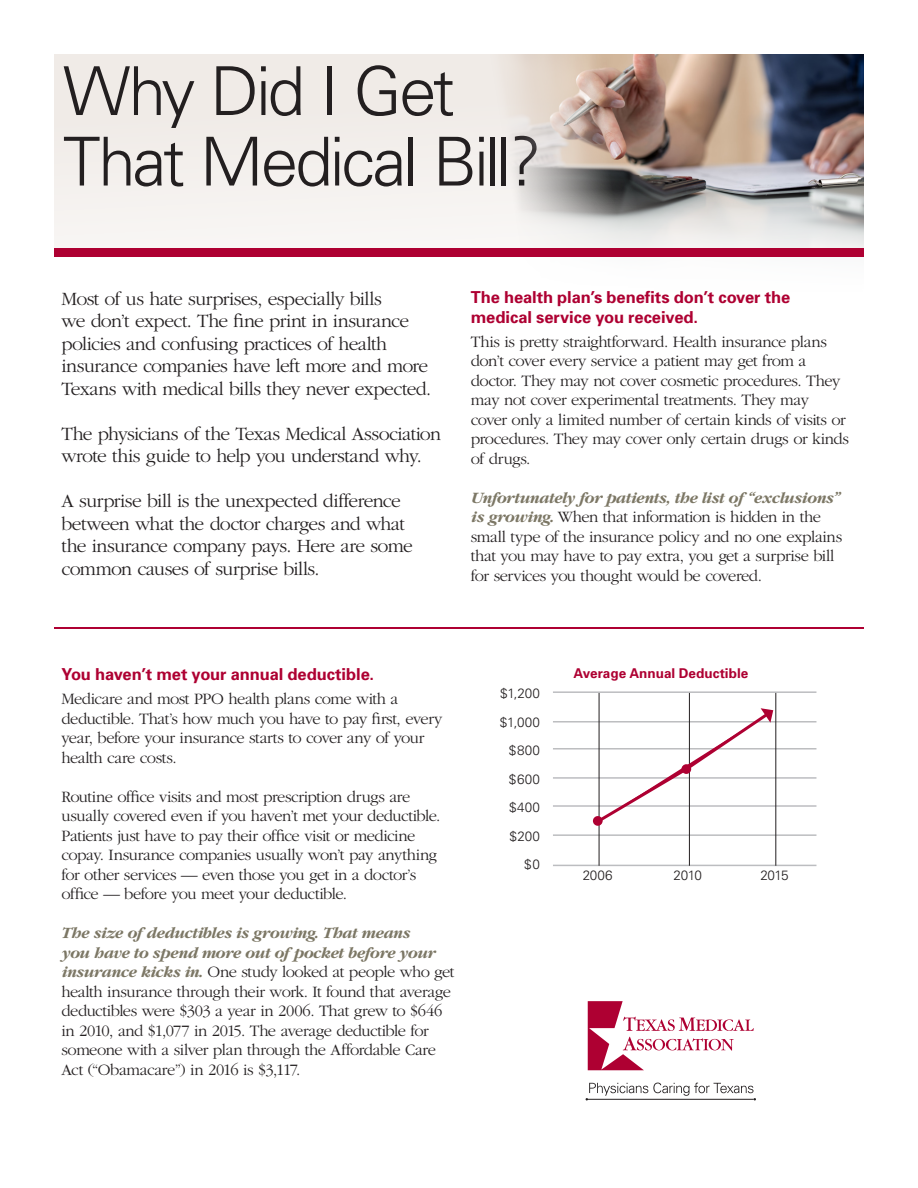
<style>
.page{position:relative;width:918px;height:1188px;background:#fff}
.page>*{position:absolute;margin:0;border:0;box-sizing:border-box;transform-origin:0 0}
.t1{font:300 67.5px/70.5px "Univers";letter-spacing:-.05em;color:#231f20}
.t2{font:300 19.5px/22.5px "Garamond";letter-spacing:-.03em;color:#231f20}
.t3{font:300 16.5px/19.5px "Garamond";letter-spacing:-.03em;color:#231f20}
.sub{font:700 16.5px/19.5px "Univers";letter-spacing:-.005em;color:#ae0032}
.sub-2{font:300 13.5px "Univers";letter-spacing:.005em;color:#231f20}
.sub-3{font:700 13.5px "Univers";color:#ae0032}
.s1{font-weight:700;font-style:italic;color:#7c7765}
</style>
<div class="page">
<div style="left:54px;top:54px;width:810px;height:345px;background:#f0ebe7"></div>
<div style="left:29px;top:252px;width:864px;height:359px;background:#fff"></div>
<svg style="left:588px;top:1001px;width:166px;height:69px"></svg>
<svg style="left:586px;top:1083px;width:170px;height:18px"></svg>
<img style="left:489px;top:54px;width:375px;height:194px">
<div style="left:54px;top:248px;width:810px;height:9px;background:#ae0032"></div>
<hr style="left:54px;top:627px;width:810px;height:1px;background:#ae0032">
<hr style="left:553px;top:721px;width:263px;height:2px;background:#bcbdc0">
<hr style="left:553px;top:748px;width:263px;height:2px;background:#bcbdc0">
<hr style="left:553px;top:777px;width:263px;height:2px;background:#bcbdc0">
<hr style="left:553px;top:805px;width:263px;height:2px;background:#bcbdc0">
<hr style="left:553px;top:834px;width:263px;height:2px;background:#bcbdc0">
<hr style="left:553px;top:865px;width:263px;height:1px;background:#bcbdc0">
<hr style="left:599px;top:692px;width:1px;height:174px;background:#231f20">
<hr style="left:689px;top:692px;width:1px;height:174px;background:#231f20">
<hr style="left:775px;top:692px;width:1px;height:174px;background:#231f20">
<svg style="left:594px;top:708px;width:179px;height:117px"></svg>
<div style="left:681px;top:764px;width:10px;height:10px;background:#ae0032;border-radius:50%"></div>
<div style="left:593px;top:816px;width:10px;height:10px;background:#ae0032;border-radius:50%"></div>
<hr style="left:553px;top:691px;width:263px;height:2px;background:#bcbdc0">
<p class="t1" style="left:63px;top:56px;width:480px">Why Did I Get<br>That Medical Bill?</p>
<p class="t2" style="left:62px;top:288px;width:371px">Most of us hate surprises, especially bills<br>we don’t expect. The fine print in insurance policies and confusing practices of health insurance companies have left more and more Texans with medical bills they never expected.</p>
<p class="t2" style="left:62px;top:423px;width:381px">The physicians of the Texas Medical Association wrote this guide to help you understand why.</p>
<p class="t2" style="left:62px;top:490px;width:353px">A surprise bill is the unexpected difference between what the doctor charges and what the insurance company pays. Here are some common causes of surprise bills.</p>
<p class="sub" style="left:471px;top:288px;width:321px">The health plan’s benefits don’t cover the medical service you received.</p>
<p class="t3" style="left:471px;top:332px;width:380px">This is pretty straightforward. Health insurance plans don’t cover every service a patient may get from a doctor. They may not cover cosmetic procedures. They may not cover experimental treatments. They may cover only a limited number of certain kinds of visits or procedures. They may cover only certain drugs or kinds of drugs.</p>
<p class="t3" style="left:471px;top:488px;width:373px"><span class="s1">Unfortunately for patients, the list of “exclusions” is growing.</span> When that information is hidden in the small type of the insurance policy and no one explains that you may have to pay extra, you get a surprise bill for services you thought would be covered.</p>
<p class="sub" style="left:62px;top:665px;width:314px">You haven’t met your annual deductible.</p>
<p class="t3" style="left:62px;top:689px;width:382px">Medicare and most PPO health plans come with a deductible. That’s how much you have to pay first, every year, before your insurance starts to cover any of your health care costs.</p>
<p class="t3" style="left:62px;top:787px;width:381px">Routine office visits and most prescription drugs are usually covered even if you haven’t met your deductible.<br>Patients just have to pay their office visit or medicine copay. Insurance companies usually won’t pay anything for other services — even those you get in a doctor’s office — before you meet your deductible.</p>
<p class="t3" style="left:62px;top:923px;width:395px"><span class="s1">The size of deductibles is growing. That means<br>you have to spend more out of pocket before your insurance kicks in.</span> One study looked at people who get health insurance through their work. It found that average deductibles were $303 a year in 2006. That grew to $646 in 2010, and $1,077 in 2015. The average deductible for someone with a silver plan through the Affordable Care Act (“Obamacare”) in 2016 is $3,117.</p>
<p class="sub-2" style="left:500px;top:685px;width:41px">$1,200</p>
<p class="sub-2" style="left:500px;top:714px;width:42px">$1,000</p>
<p class="sub-2" style="left:509px;top:742px;width:33px">$800</p>
<p class="sub-2" style="left:509px;top:771px;width:33px">$600</p>
<p class="sub-2" style="left:509px;top:799px;width:32px">$400</p>
<p class="sub-2" style="left:510px;top:828px;width:32px">$200</p>
<p class="sub-2" style="left:524px;top:856px;width:17px">$0</p>
<p class="sub-3" style="left:573px;top:665px;width:177px">Average Annual Deductible</p>
<p class="sub-2" style="left:583px;top:867px;width:32px">2006</p>
<p class="sub-2" style="left:674px;top:867px;width:30px">2010</p>
<p class="sub-2" style="left:760px;top:867px;width:30px">2015</p>
</div>
